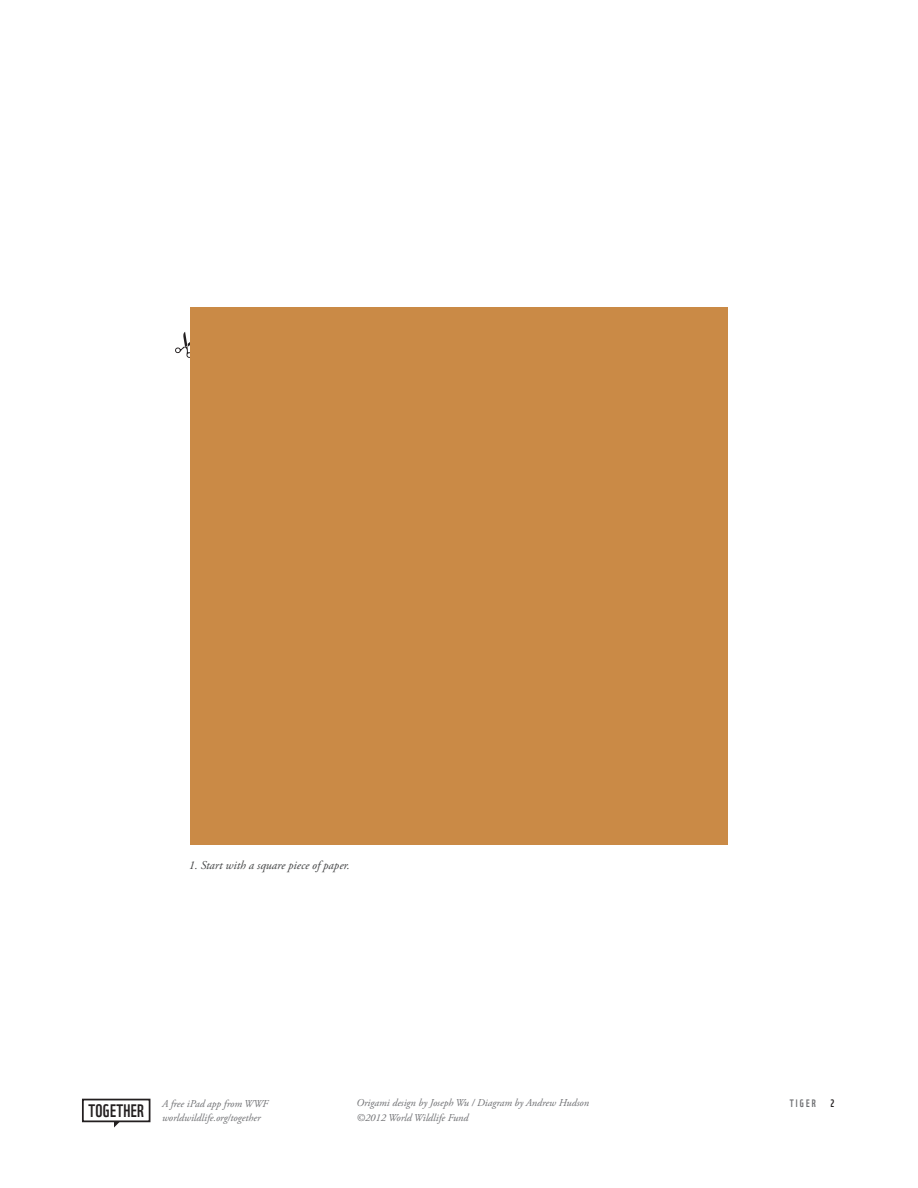
<style>
.page{position:relative;width:918px;height:1188px;background:#fff}
.page>*{position:absolute;margin:0;border:0;box-sizing:border-box;transform-origin:0 0}
.t1{font:17.55px "WWF";letter-spacing:.015em;color:#231f20}
.t2{font:italic 12px "Adobe Garamond Pro";color:#414243}
.Italic_subhead_7pts{font:italic 10.5px "Adobe Garamond Pro";color:#6c6d70}
.t3{font:10.5px "WWF";letter-spacing:.2em;color:#6c6d70}
.t4{font:10.5px "WWF";color:#231f20}
</style>
<div class="page">
<div style="left:82px;top:1099px;width:68px;height:23px;border:2px solid #231f20"></div>
<svg style="left:114px;top:1121px;width:6px;height:7px"></svg>
<svg style="left:175px;top:332px;width:15px;height:26px"></svg>
<div style="left:190px;top:307px;width:538px;height:538px;background:#ca8a46"></div>
<p class="t2" style="left:189px;top:858px;width:163px">1. Start with a square piece of paper.</p>
<p class="t1" style="left:89px;top:1097px;width:57px">TOGETHER</p>
<p class="Italic_subhead_7pts" style="left:162px;top:1097px;width:108px">A free iPad app from WWF</p>
<p class="Italic_subhead_7pts" style="left:162px;top:1111px;width:100px">worldwildlife.org/together</p>
<p class="Italic_subhead_7pts" style="left:356px;top:1096px;width:234px">Origami design by Joseph Wu / Diagram by Andrew Hudson</p>
<p class="Italic_subhead_7pts" style="left:356px;top:1111px;width:114px">©2012 World Wildlife Fund</p>
<p class="t3" style="left:790px;top:1095px;width:27px">TIGER</p>
<p class="t4" style="left:830px;top:1095px;width:5px">2</p>
</div>
